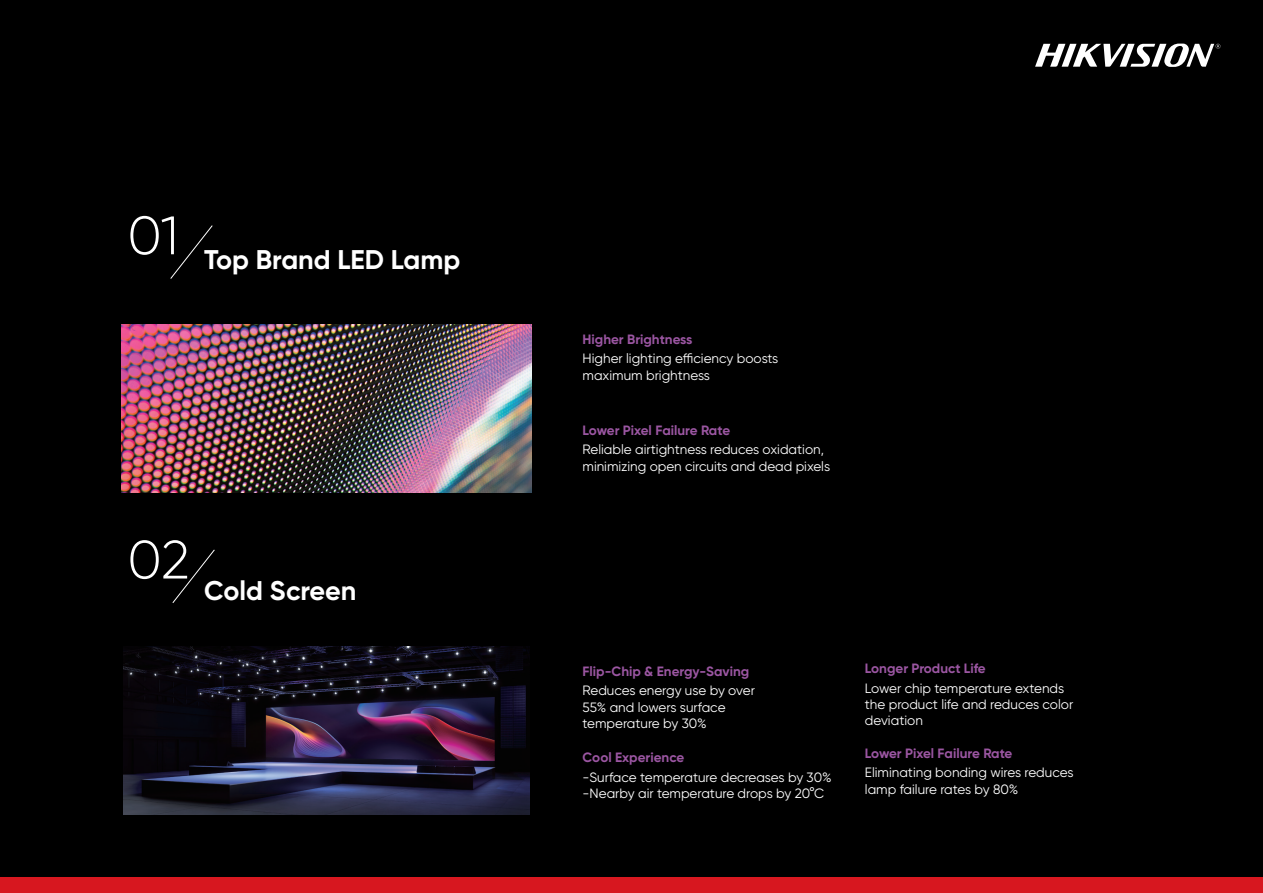
<style>
.page{position:relative;width:1263px;height:893px;background:#000}
.page>*{position:absolute;margin:0;border:0;box-sizing:border-box;transform-origin:0 0}
.t1{font:300 54px "Gilroy";color:#fff}
.t2{font:700 27px "Gilroy";color:#fff}
.t3{font:13.5px/16.2px "Gilroy";color:#fff}
.t4{font:700 13.5px "Gilroy";color:#9b56a2}
</style>
<div class="page">
<img style="left:124px;top:647px;width:406px;height:167px">
<svg style="left:170px;top:225px;width:43px;height:54px"></svg>
<svg style="left:172px;top:549px;width:43px;height:54px"></svg>
<img style="left:121px;top:325px;width:410px;height:168px">
<svg style="left:1035px;top:43px;width:185px;height:24px"></svg>
<div style="left:0;top:877px;width:1263px;height:16px;background:#d7171f"></div>
<h1 class="t1" style="left:128px;top:202px;width:53px">01</h1>
<h2 class="t2" style="left:204px;top:242px;width:258px">Top Brand LED Lamp</h2>
<h1 class="t1" style="left:128px;top:527px;width:63px">02</h1>
<h2 class="t2" style="left:204px;top:574px;width:154px">Cold Screen</h2>
<p class="t4" style="left:583px;top:331px;width:111px">Higher Brightness</p>
<p class="t3" style="left:583px;top:350px;width:197px">Higher lighting efficiency boosts maximum brightness</p>
<p class="t4" style="left:583px;top:422px;width:149px">Lower Pixel Failure Rate</p>
<p class="t3" style="left:583px;top:441px;width:249px">Reliable airtightness reduces oxidation, minimizing open circuits and dead pixels</p>
<p class="t4" style="left:583px;top:663px;width:168px">Flip-Chip &amp; Energy-Saving</p>
<p class="t3" style="left:583px;top:682px;width:174px">Reduces energy use by over<br>55% and lowers surface temperature by 30%</p>
<p class="t4" style="left:583px;top:749px;width:103px">Cool Experience</p>
<p class="t3" style="left:583px;top:769px;width:250px">-Surface temperature decreases by 30% -Nearby air temperature drops by 20°C</p>
<p class="t4" style="left:865px;top:660px;width:122px">Longer Product Life</p>
<p class="t3" style="left:865px;top:680px;width:210px">Lower chip temperature extends the product life and reduces color deviation</p>
<p class="t4" style="left:865px;top:745px;width:149px">Lower Pixel Failure Rate</p>
<p class="t3" style="left:865px;top:764px;width:210px">Eliminating bonding wires reduces lamp failure rates by 80%</p>
</div>
